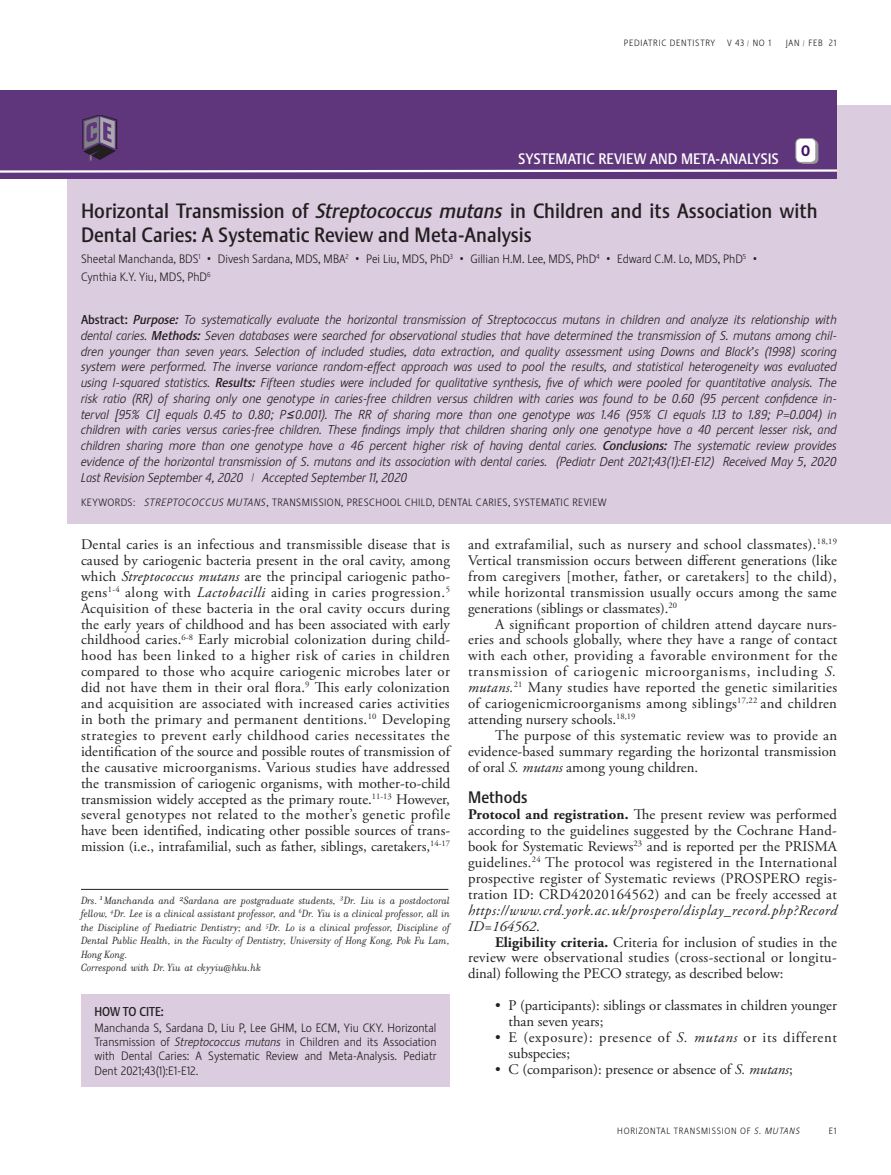
<style>
.page{position:relative;width:891px;height:1175px;background:#fff}
.page>*{position:absolute;margin:0;border:0;box-sizing:border-box;transform-origin:0 0}
.t1{font:500 20.4px/23.4px "Stalemate LF";color:#231f20}
.sub_head{font:500 16.5px "Stalemate LF";color:#231f20}
.t2{font:500 15px "Stalemate LF";color:#fff}
.t3{font:800 15px "Stalemate LF";color:#431266;scale:.9 1}
.Body_Text_FIRST{font:14.7px/15.9px "Adobe Garamond Pro";color:#231f20;text-align:justify}
.Body_Text_Indented{font:14.7px/15.9px "Adobe Garamond Pro";color:#231f20;text-align:justify}
.Body_Text_Indented-2{font:14.7px/15.9px "Adobe Garamond Pro";letter-spacing:.045em;color:#231f20}
.abstract_copy{font:italic 300 12.75px/15.8px "Stalemate LF";letter-spacing:-.005em;color:#231f20;text-align:justify}
.foot_notes{font:500 12.75px "Stalemate LF";color:#231f20;scale:.94 1}
.foot_notes-2{font:300 12px/14.4px "Stalemate LF";color:#231f20;text-align:justify}
.foot_notes-3{font:italic 11.25px/13.5px "Filosofia";color:#231f20;text-align:justify}
.abstract_copy-2{font:300 10.5px "Stalemate LF";letter-spacing:.04em;color:#231f20}
.t4{font:300 9px "Stalemate LF";letter-spacing:.08em;color:#231f20}
.s1{font-style:italic}
.s2{font-weight:500;font-style:normal}
.s3{font-weight:500}
.s4{font-family:"Arial";font-weight:400}
.s5{font-size:9px}
.s6{font-weight:700}
</style>
<div class="page">
<div style="left:68px;top:105px;width:823px;height:418px;background:#dbccdf"></div>
<div style="left:0;top:90px;width:837px;height:88px;background:#5f357c"></div>
<svg style="left:0;top:169px;width:837px;height:4px"></svg>
<hr style="left:81px;top:889px;width:367px;height:1px;background:#231f20">
<svg style="left:82px;top:115px;width:35px;height:47px"></svg>
<div style="left:799px;top:140px;width:19px;height:24px;background:#939598;border-radius:5px"></div>
<div style="left:796px;top:138px;width:20px;height:24px;background:#fff;border-radius:5px"></div>
<div style="left:796px;top:138px;width:20px;height:24px;border:1px solid #9d9fa2;border-radius:5px"></div>
<div style="left:81px;top:994px;width:369px;height:92px;background:#dbccdf"></div>
<p class="t4" style="left:624px;top:38px;width:93px">PEDIATRIC DENTISTRY</p>
<p class="t4" style="left:727px;top:38px;width:45px">V 43 <sup>/</sup> NO 1</p>
<p class="t4" style="left:786px;top:38px;width:52px">JAN <sup>/</sup> FEB 21</p>
<p class="t2" style="left:518px;top:149px;width:263px">SYSTEMATIC REVIEW AND META-ANALYSIS</p>
<p class="t3" style="left:801px;top:142px;width:12px">O</p>
<p class="t1" style="left:81px;top:199px;width:738px">Horizontal Transmission of <span class="s1">Streptococcus mutans</span> in Children and its Association with<br>Dental Caries: A Systematic Review and Meta-Analysis</p>
<p class="foot_notes-2" style="left:81px;top:251px;width:678px">Sheetal Manchanda, BDS<sup>1</sup> • Divesh Sardana, MDS, MBA<sup>2</sup> • Pei Liu, MDS, PhD<sup>3</sup> • Gillian H.M. Lee, MDS, PhD<sup>4</sup> • Edward C.M. Lo, MDS, PhD<sup>5</sup> •</p>
<p class="foot_notes-2" style="left:81px;top:269px;width:131px">Cynthia K.Y. Yiu, MDS, PhD<sup>6</sup></p>
<p class="abstract_copy" style="left:81px;top:311px;width:758px"><span class="s2">Abstract:</span> <span class="s3">Purpose:</span> To systematically evaluate the horizontal transmission of Streptococcus mutans in children and analyze its relationship with dental caries. <span class="s3">Methods:</span> Seven databases were searched for observational studies that have determined the transmission of S. mutans among chil&shy;dren younger than seven years. Selection of included studies, data extraction, and quality assessment using Downs and Black’s (1998) scoring system were performed. The inverse variance random-effect approach was used to pool the results, and statistical heterogeneity was evaluated using I-squared statistics. <span class="s3">Results:</span> Fifteen studies were included for qualitative synthesis, five of which were pooled for quantitative analysis. The risk ratio (RR) of sharing only one genotype in caries-free children versus children with caries was found to be 0.60 (95 percent confidence in&shy;terval [95% CI] equals 0.45 to 0.80; P<span class="s4">≤</span>0.001). The RR of sharing more than one genotype was 1.46 (95% CI equals 1.13 to 1.89; P=0.004) in children with caries versus caries-free children. These findings imply that children sharing only one genotype have a 40 percent lesser risk, and children sharing more than one genotype have a 46 percent higher risk of having dental caries. <span class="s3">Conclusions:</span> The systematic review provides evidence of the horizontal transmission of S. mutans and its association with dental caries. (Pediatr Dent 2021;43(1):E1-E12) Received May 5, 2020<br>Last Revision September 4, 2020 <span class="s5">|</span> Accepted September 11, 2020</p>
<p class="abstract_copy-2" style="left:81px;top:496px;width:527px">KEYWORDS: <span class="s1">STREPTOCOCCUS MUTANS</span>, TRANSMISSION, PRESCHOOL CHILD, DENTAL CARIES, SYSTEMATIC REVIEW</p>
<p class="Body_Text_FIRST" style="left:81px;top:537px;width:371px">Dental caries is an infectious and transmissible disease that is caused by cariogenic bacteria present in the oral cavity, among which <span class="s1">Streptococcus mutans</span> are the principal cariogenic patho&shy;gens<sup>1-4</sup> along with <span class="s1">Lactobacilli</span> aiding in caries progression.<sup>5<br></sup>Acquisition of these bacteria in the oral cavity occurs during the early years of childhood and has been associated with early childhood caries.<sup>6-8</sup> Early microbial colonization during child&shy;hood has been linked to a higher risk of caries in children compared to those who acquire cariogenic microbes later or did not have them in their oral flora.<sup>9</sup> This early colonization and acquisition are associated with increased caries activities in both the primary and permanent dentitions.<sup>10</sup> Developing strategies to prevent early childhood caries necessitates the identification of the source and possible routes of transmission of the causative microorganisms. Various studies have addressed the transmission of cariogenic organisms, with mother-to-child transmission widely accepted as the primary route.<sup>11-13</sup> However, several genotypes not related to the mother’s genetic profile have been identified, indicating other possible sources of trans&shy;mission (i.e., intrafamilial, such as father, siblings, caretakers,<sup>14-17</sup></p>
<p class="Body_Text_FIRST" style="left:468px;top:537px;width:370px">and extrafamilial, such as nursery and school classmates).<sup>18,19<br></sup>Vertical transmission occurs between different generations (like from caregivers [mother, father, or caretakers] to the child), while horizontal transmission usually occurs among the same generations (siblings or classmates).<sup>20</sup></p>
<p class="Body_Text_Indented" style="left:468px;top:616px;width:371px;text-indent:27px">A significant proportion of children attend daycare nurs&shy;eries and schools globally, where they have a range of contact with each other, providing a favorable environment for the transmission of cariogenic microorganisms, including <span class="s1">S. mutans.</span><sup>21</sup> Many studies have reported the genetic similarities of cariogenicmicroorganisms among siblings<sup>17,22</sup> and children attending nursery schools.<sup>18,19</sup></p>
<p class="Body_Text_Indented" style="left:468px;top:728px;width:371px;text-indent:27px">The purpose of this systematic review was to provide an evidence-based summary regarding the horizontal transmission of oral <span class="s1">S. mutans</span> among young children.</p>
<p class="sub_head" style="left:468px;top:787px;width:61px">Methods</p>
<p class="Body_Text_FIRST" style="left:468px;top:807px;width:371px"><span class="s6">Protocol and registration.</span> The present review was performed according to the guidelines suggested by the Cochrane Hand&shy;book for Systematic Reviews<sup>23</sup> and is reported per the PRISMA guidelines.<sup>24</sup> The protocol was registered in the International prospective register of Systematic reviews (PROSPERO regis&shy;tration ID: CRD42020164562) and can be freely accessed at <span class="s1">https://www.crd.york.ac.uk/prospero/display_record.php?Record ID=164562</span>.</p>
<p class="Body_Text_Indented" style="left:468px;top:934px;width:371px;text-indent:27px"><span class="s6">Eligibility criteria.</span> Criteria for inclusion of studies in the review were observational studies (cross-sectional or longitu&shy;dinal) following the PECO strategy, as described below:</p>
<p class="Body_Text_Indented" style="left:508px;top:998px;width:330px;text-indent:-14px">• P (participants): siblings or classmates in children younger than seven years;</p>
<p class="Body_Text_Indented-2" style="left:508px;top:1029px;width:330px;text-indent:-14px">• E (exposure): presence of <span class="s1">S. mutans</span> or its different subspecies;</p>
<p class="Body_Text_Indented" style="left:495px;top:1061px;width:299px">• C (comparison): presence or absence of <span class="s1">S. mutans</span>;</p>
<p class="foot_notes-3" style="left:81px;top:893px;width:371px">Drs. <sup>1</sup> Manchanda and <sup>2</sup>Sardana are postgraduate students, <sup>3</sup>Dr. Liu is a postdoctoral fellow, <sup>4</sup>Dr. Lee is a clinical assistant professor, and <sup>6</sup>Dr. Yiu is a clinical professor, all in the Discipline of Paediatric Dentistry; and <sup>5</sup>Dr. Lo is a clinical professor, Discipline of Dental Public Health, in the Faculty of Dentistry, University of Hong Kong, Pok Fu Lam, Hong Kong.</p>
<p class="foot_notes-3" style="left:81px;top:961px;width:182px">Correspond with Dr. Yiu at ckyyiu@hku.hk</p>
<p class="foot_notes" style="left:94px;top:1003px;width:75px">HOW TO CITE:</p>
<p class="foot_notes-2" style="left:94px;top:1020px;width:344px">Manchanda S, Sardana D, Liu P, Lee GHM, Lo ECM, Yiu CKY. Horizontal Transmission of <span class="s1">Streptococcus mutans</span> in Children and its Association with Dental Caries: A Systematic Review and Meta-Analysis. Pediatr Dent 2021;43(1):E1-E12.</p>
<p class="t4" style="left:617px;top:1125px;width:184px">HORIZONTAL TRANSMISSION OF <span class="s1">S. MUTANS</span></p>
<p class="t4" style="left:829px;top:1125px;width:9px">E1</p>
</div>
